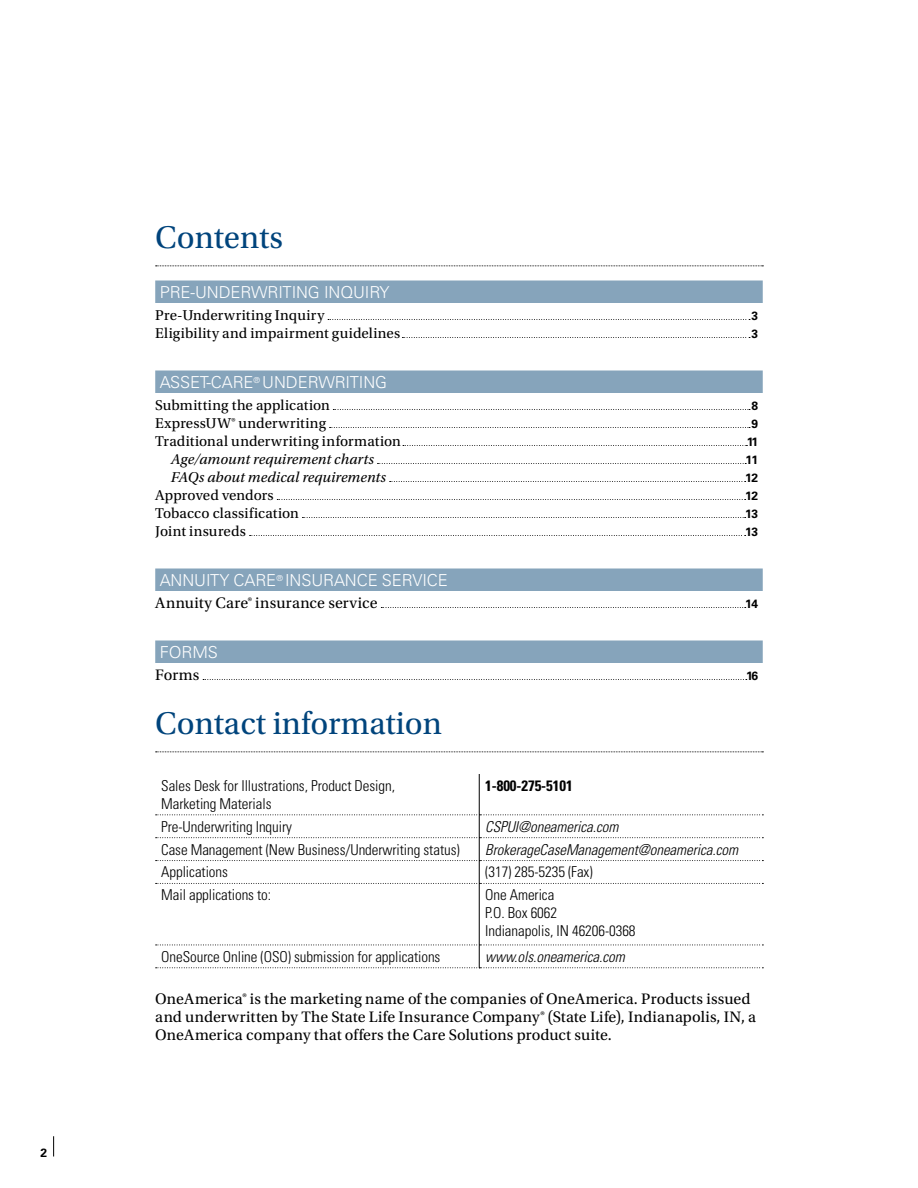
<style>
.page{position:relative;width:918px;height:1188px;background:#fff}
.page>*{position:absolute;margin:0;border:0;box-sizing:border-box;transform-origin:0 0}
.t1{font:33px "Utopia Std";color:#00447c}
.t2{font:300 16.5px "Univers LT Std";letter-spacing:-.005em;color:#fff}
.t3{font:15.9px/18px "Utopia Std";letter-spacing:.01em;color:#000}
.t4{font:300 condensed 15px/18px "Univers LT Std";letter-spacing:-.005em;color:#000}
.t5{font:15px "Utopia Std";letter-spacing:.01em;color:#000}
.t6{font:italic 300 condensed 15px "Univers LT Std";letter-spacing:-.005em;color:#000}
.t7{font:italic 15px "Utopia Std";letter-spacing:.005em;color:#000}
.t8{font:700 condensed 15px "Univers LT Std";letter-spacing:-.005em;color:#000}
.t9{font:700 12px "Univers LT Std";letter-spacing:-.015em;color:#000}
</style>
<div class="page">
<svg style="left:53px;top:1136px;width:1px;height:20px"></svg>
<svg style="left:156px;top:266px;width:607px;height:1px"></svg>
<div style="left:155px;top:280px;width:608px;height:23px;background:#86a4bb"></div>
<svg style="left:328px;top:319px;width:422px;height:1px"></svg>
<svg style="left:402px;top:337px;width:348px;height:1px"></svg>
<div style="left:155px;top:370px;width:608px;height:23px;background:#86a4bb"></div>
<svg style="left:333px;top:409px;width:417px;height:1px"></svg>
<svg style="left:330px;top:427px;width:420px;height:1px"></svg>
<svg style="left:403px;top:445px;width:344px;height:1px"></svg>
<svg style="left:377px;top:463px;width:369px;height:1px"></svg>
<svg style="left:390px;top:481px;width:356px;height:1px"></svg>
<svg style="left:277px;top:499px;width:469px;height:1px"></svg>
<svg style="left:302px;top:517px;width:444px;height:1px"></svg>
<svg style="left:250px;top:535px;width:496px;height:1px"></svg>
<div style="left:155px;top:568px;width:608px;height:23px;background:#86a4bb"></div>
<svg style="left:381px;top:607px;width:365px;height:1px"></svg>
<div style="left:155px;top:640px;width:608px;height:23px;background:#86a4bb"></div>
<svg style="left:203px;top:679px;width:544px;height:1px"></svg>
<svg style="left:156px;top:752px;width:607px;height:1px"></svg>
<hr style="left:479px;top:774px;width:1px;height:40px;background:#000">
<hr style="left:479px;top:884px;width:1px;height:61px;background:#000">
<svg style="left:156px;top:814px;width:607px;height:70px"></svg>
<svg style="left:156px;top:945px;width:607px;height:23px"></svg>
<p class="t9" style="left:41px;top:1145px;width:8px">2</p>
<h1 class="t1" style="left:155px;top:219px;width:129px">Contents</h1>
<p class="t2" style="left:160px;top:283px;width:231px">PRE-UNDERWRITING INQUIRY</p>
<p class="t5" style="left:155px;top:307px;width:171px">Pre-Underwriting Inquiry</p>
<p class="t9" style="left:752px;top:308px;width:8px">3</p>
<p class="t5" style="left:155px;top:325px;width:247px">Eligibility and impairment guidelines</p>
<p class="t9" style="left:752px;top:326px;width:8px">3</p>
<p class="t2" style="left:160px;top:373px;width:229px">ASSET-CARE<sup>®</sup> UNDERWRITING</p>
<p class="t5" style="left:155px;top:397px;width:176px">Submitting the application</p>
<p class="t9" style="left:752px;top:398px;width:8px">8</p>
<p class="t5" style="left:155px;top:415px;width:172px">ExpressUW® underwriting</p>
<p class="t9" style="left:752px;top:416px;width:8px">9</p>
<p class="t5" style="left:155px;top:433px;width:247px">Traditional underwriting information</p>
<p class="t9" style="left:747px;top:434px;width:13px">11</p>
<p class="t7" style="left:171px;top:450px;width:205px">Age/amount requirement charts</p>
<p class="t9" style="left:746px;top:452px;width:14px">11</p>
<p class="t7" style="left:171px;top:468px;width:217px">FAQs about medical requirements</p>
<p class="t9" style="left:745px;top:470px;width:15px">12</p>
<p class="t5" style="left:155px;top:487px;width:120px">Approved vendors</p>
<p class="t9" style="left:745px;top:488px;width:15px">12</p>
<p class="t5" style="left:155px;top:505px;width:145px">Tobacco classification</p>
<p class="t9" style="left:745px;top:506px;width:15px">13</p>
<p class="t5" style="left:155px;top:523px;width:92px">Joint insureds</p>
<p class="t9" style="left:745px;top:524px;width:15px">13</p>
<p class="t2" style="left:160px;top:571px;width:290px">ANNUITY CARE<sup>®</sup> INSURANCE SERVICE</p>
<p class="t3" style="left:155px;top:594px;width:224px">Annuity Care® insurance service</p>
<p class="t9" style="left:745px;top:596px;width:15px">14</p>
<p class="t2" style="left:160px;top:643px;width:60px">FORMS</p>
<p class="t3" style="left:155px;top:666px;width:46px">Forms</p>
<p class="t9" style="left:746px;top:668px;width:14px">16</p>
<h1 class="t1" style="left:155px;top:705px;width:288px">Contact information</h1>
<p class="t4" style="left:161px;top:777px;width:235px">Sales Desk for Illustrations, Product Design,<br>Marketing Materials</p>
<p class="t8" style="left:485px;top:776px;width:89px">1-800-275-5101</p>
<p class="t4" style="left:161px;top:817px;width:132px">Pre-Underwriting Inquiry</p>
<p class="t6" style="left:485px;top:817px;width:135px">CSPUI@oneamerica.com</p>
<p class="t4" style="left:161px;top:840px;width:300px">Case Management (New Business/Underwriting status)</p>
<p class="t6" style="left:485px;top:840px;width:254px">BrokerageCaseManagement@oneamerica.com</p>
<p class="t4" style="left:161px;top:863px;width:68px">Applications</p>
<p class="t4" style="left:485px;top:863px;width:109px">(317) 285-5235 (Fax)</p>
<p class="t4" style="left:161px;top:886px;width:111px">Mail applications to:</p>
<p class="t4" style="left:485px;top:886px;width:152px">One America<br>P.O. Box 6062<br>Indianapolis, IN 46206-0368</p>
<p class="t4" style="left:161px;top:948px;width:281px">OneSource Online (OSO) submission for applications</p>
<p class="t6" style="left:485px;top:948px;width:141px">www.ols.oneamerica.com</p>
<p class="t3" style="left:155px;top:990px;width:603px">OneAmerica® is the marketing name of the companies of OneAmerica. Products issued and underwritten by The State Life Insurance Company® (State Life), Indianapolis, IN, a<br>OneAmerica company that offers the Care Solutions product suite.</p>
</div>
